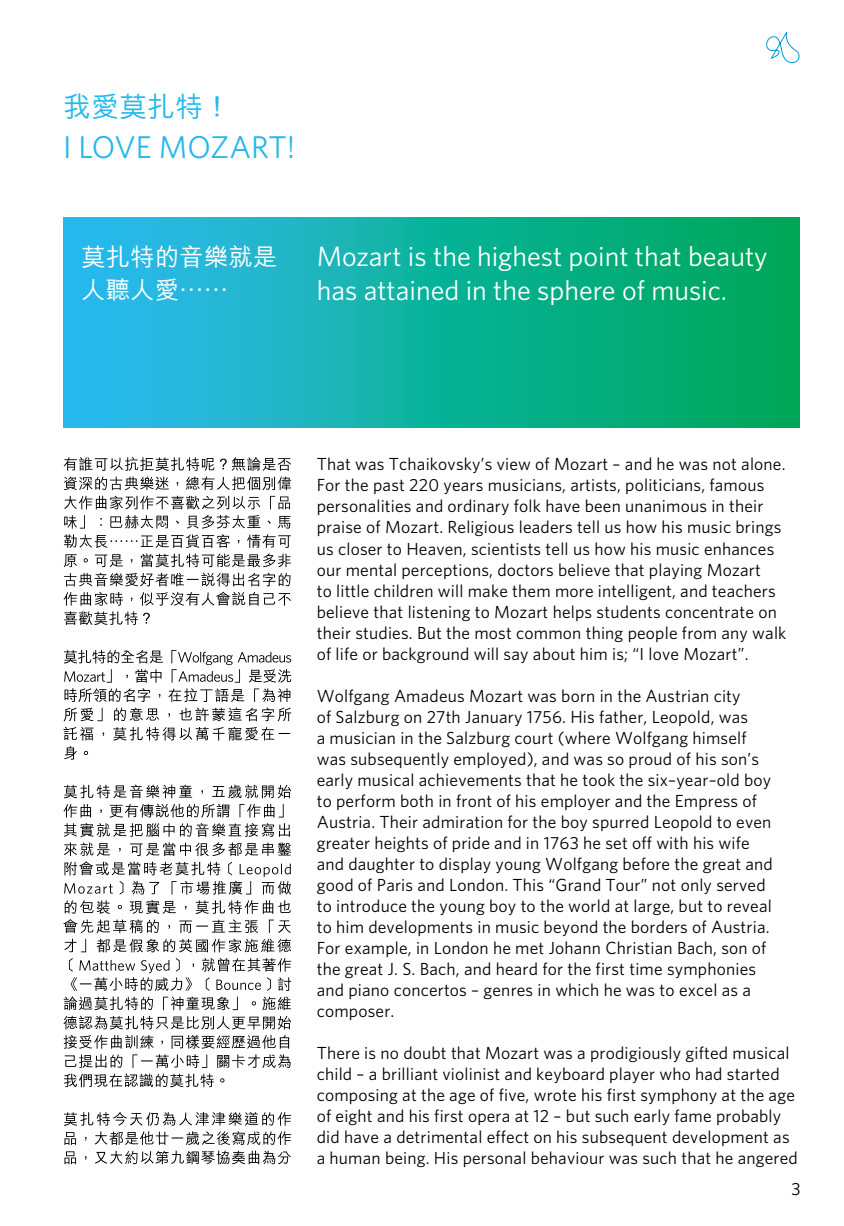
<style>
.page{position:relative;width:844px;height:1226px;background:#fff}
.page>*{position:absolute;margin:0;border:0;box-sizing:border-box;transform-origin:0 0}
.t1{font:31.5px "Whitney";letter-spacing:-.01em;color:#24b8ec}
.t2{font:28px/34.3px "Whitney";color:#fff}
.t3{font:500 28px "M Hei";color:#24b8ec}
.t4{font:500 24.5px/33.6px "M Hei";color:#fff}
.t5{font:17.5px/21px "Whitney";letter-spacing:.01em;color:#000}
</style>
<div class="page">
<svg style="left:766px;top:32px;width:34px;height:31px"></svg>
<div style="left:63px;top:217px;width:736px;height:211px;background:linear-gradient(to right,#2bbbf3,#00a851)"></div>
<svg style="left:64px;top:1131px;width:227px;height:33px"></svg>
<svg style="left:64px;top:1112px;width:227px;height:13px"></svg>
<svg style="left:64px;top:1054px;width:226px;height:33px"></svg>
<svg style="left:63px;top:996px;width:228px;height:52px"></svg>
<svg style="left:63px;top:919px;width:228px;height:71px"></svg>
<svg style="left:65px;top:900px;width:226px;height:13px"></svg>
<svg style="left:64px;top:823px;width:227px;height:71px"></svg>
<svg style="left:63px;top:784px;width:228px;height:33px"></svg>
<svg style="left:63px;top:688px;width:228px;height:71px"></svg>
<svg style="left:64px;top:649px;width:227px;height:33px"></svg>
<svg style="left:64px;top:611px;width:86px;height:14px"></svg>
<svg style="left:63px;top:534px;width:228px;height:71px"></svg>
<svg style="left:64px;top:515px;width:226px;height:13px"></svg>
<svg style="left:64px;top:457px;width:227px;height:52px"></svg>
<h2 class="t3" style="left:63px;top:92px;width:169px">我愛莫扎特！</h2>
<h1 class="t1" style="left:63px;top:128px;width:233px">I LOVE MOZART!</h1>
<h3 class="t4" style="left:81px;top:240px;width:197px">莫扎特的音樂就是人聽人愛⋯⋯</h3>
<h2 class="t2" style="left:316px;top:238px;width:452px">Mozart is the highest point that beauty has attained in the sphere of music.</h2>
<p class="t5" style="left:316px;top:453px;width:471px">That was Tchaikovsky’s view of Mozart – and he was not alone.<br>For the past 220 years musicians, artists, politicians, famous personalities and ordinary folk have been unanimous in their praise of Mozart. Religious leaders tell us how his music brings us closer to Heaven, scientists tell us how his music enhances our mental perceptions, doctors believe that playing Mozart<br>to little children will make them more intelligent, and teachers believe that listening to Mozart helps students concentrate on their studies. But the most common thing people from any walk of life or background will say about him is; “I love Mozart”.</p>
<p class="t5" style="left:316px;top:684px;width:457px">Wolfgang Amadeus Mozart was born in the Austrian city<br>of Salzburg on 27th January 1756. His father, Leopold, was<br>a musician in the Salzburg court (where Wolfgang himself was subsequently employed), and was so proud of his son’s early musical achievements that he took the six–year–old boy to perform both in front of his employer and the Empress of Austria. Their admiration for the boy spurred Leopold to even greater heights of pride and in 1763 he set off with his wife and daughter to display young Wolfgang before the great and good of Paris and London. This “Grand Tour” not only served to introduce the young boy to the world at large, but to reveal to him developments in music beyond the borders of Austria.<br>For example, in London he met Johann Christian Bach, son of the great J. S. Bach, and heard for the first time symphonies and piano concertos – genres in which he was to excel as a composer.</p>
<p class="t5" style="left:316px;top:1041px;width:482px">There is no doubt that Mozart was a prodigiously gifted musical child – a brilliant violinist and keyboard player who had started composing at the age of five, wrote his first symphony at the age of eight and his first opera at 12 – but such early fame probably did have a detrimental effect on his subsequent development as a human being. His personal behaviour was such that he angered</p>
<p class="t5" style="left:791px;top:1177px;width:11px">3</p>
</div>
